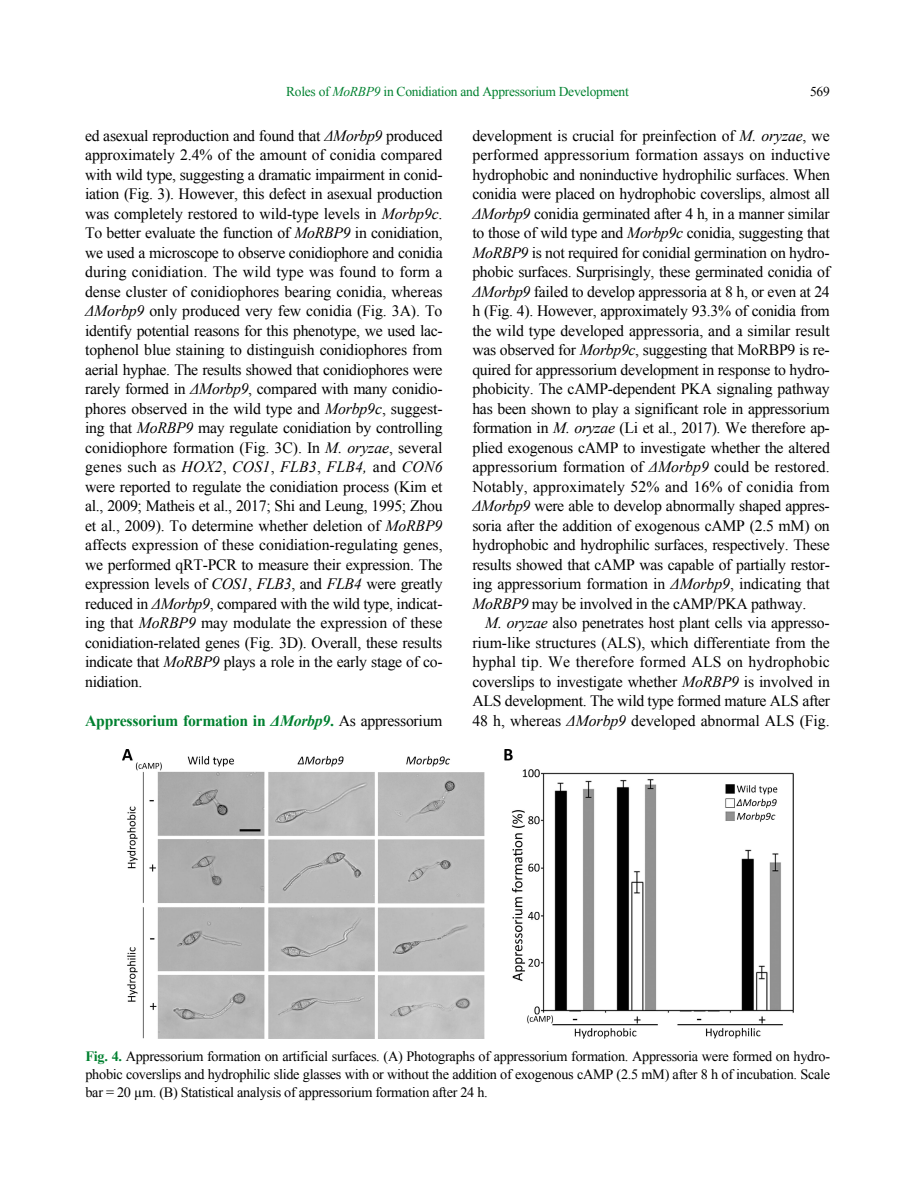
<style>
.page{position:relative;width:915px;height:1191px;background:#fff}
.page>*{position:absolute;margin:0;border:0;box-sizing:border-box;transform-origin:0 0}
.t1{font:15.75px/19.5px "Times New Roman";letter-spacing:-.02em;color:#000;text-align:justify}
.t2{font:700 15.75px "Times New Roman";letter-spacing:-.02em;color:#008130}
.t3{font:14.25px/18px "Times New Roman";letter-spacing:-.02em;color:#000;text-align:justify}
.t4{font:13.5px "Times New Roman";letter-spacing:-.02em;color:#008130}
.t5{font:13.5px "Times New Roman";color:#000}
.s1{font-style:italic}
.s2{font-weight:400;color:#000}
.s3{font-weight:700;color:#008130}
</style>
<div class="page">
<img style="left:122px;top:749px;width:670px;height:289px">
<p class="t4" style="left:286px;top:83px;width:344px">Roles of <span class="s1">MoRBP9</span> in Conidiation and Appressorium Development</p>
<p class="t5" style="left:809px;top:83px;width:21px">569</p>
<p class="t1" style="left:85px;top:125px;width:359px">ed asexual reproduction and found that <span class="s1">ΔMorbp9</span> produced approximately 2.4% of the amount of conidia compared with wild type, suggesting a dramatic impairment in conid&shy;iation (Fig. 3). However, this defect in asexual production was completely restored to wild-type levels in <span class="s1">Morbp9c</span>.<br>To better evaluate the function of <span class="s1">MoRBP9</span> in conidiation, we used a microscope to observe conidiophore and conidia during conidiation. The wild type was found to form a dense cluster of conidiophores bearing conidia, whereas <span class="s1">ΔMorbp9</span> only produced very few conidia (Fig. 3A). To identify potential reasons for this phenotype, we used lac&shy;tophenol blue staining to distinguish conidiophores from aerial hyphae. The results showed that conidiophores were rarely formed in <span class="s1">ΔMorbp9</span>, compared with many conidio&shy;phores observed in the wild type and <span class="s1">Morbp9c</span>, suggest&shy;ing that <span class="s1">MoRBP9</span> may regulate conidiation by controlling conidiophore formation (Fig. 3C). In <span class="s1">M. oryzae</span>, several genes such as <span class="s1">HOX2</span>, <span class="s1">COS1</span>, <span class="s1">FLB3</span>, <span class="s1">FLB4,</span> and <span class="s1">CON6 </span>were reported to regulate the conidiation process (Kim et al., 2009; Matheis et al., 2017; Shi and Leung, 1995; Zhou et al., 2009). To determine whether deletion of <span class="s1">MoRBP9 </span>affects expression of these conidiation-regulating genes, we performed qRT-PCR to measure their expression. The expression levels of <span class="s1">COS1</span>, <span class="s1">FLB3</span>, and <span class="s1">FLB4</span> were greatly reduced in <span class="s1">ΔMorbp9</span>, compared with the wild type, indicat&shy;ing that <span class="s1">MoRBP9</span> may modulate the expression of these conidiation-related genes (Fig. 3D). Overall, these results indicate that <span class="s1">MoRBP9</span> plays a role in the early stage of co&shy;nidiation.</p>
<p class="t2" style="left:85px;top:709px;width:359px">Appressorium formation in <span class="s1">ΔMorbp9</span>. <span class="s2">As appressorium</span></p>
<p class="t1" style="left:472px;top:125px;width:359px">development is crucial for preinfection of <span class="s1">M. oryzae</span>, we performed appressorium formation assays on inductive hydrophobic and noninductive hydrophilic surfaces. When conidia were placed on hydrophobic coverslips, almost all <span class="s1">ΔMorbp9</span> conidia germinated after 4 h, in a manner similar to those of wild type and <span class="s1">Morbp9c</span> conidia, suggesting that <span class="s1">MoRBP9</span> is not required for conidial germination on hydro&shy;phobic surfaces. Surprisingly, these germinated conidia of <span class="s1">ΔMorbp9</span> failed to develop appressoria at 8 h, or even at 24 h (Fig. 4). However, approximately 93.3% of conidia from the wild type developed appressoria, and a similar result was observed for <span class="s1">Morbp9c</span>, suggesting that MoRBP9 is re&shy;quired for appressorium development in response to hydro&shy;phobicity. The cAMP-dependent PKA signaling pathway has been shown to play a significant role in appressorium formation in <span class="s1">M. oryzae</span> (Li et al., 2017). We therefore ap&shy;plied exogenous cAMP to investigate whether the altered appressorium formation of <span class="s1">ΔMorbp9</span> could be restored.<br>Notably, approximately 52% and 16% of conidia from <span class="s1">ΔMorbp9</span> were able to develop abnormally shaped appres&shy;soria after the addition of exogenous cAMP (2.5 mM) on hydrophobic and hydrophilic surfaces, respectively. These results showed that cAMP was capable of partially restor&shy;ing appressorium formation in <span class="s1">ΔMorbp9</span>, indicating that <span class="s1">MoRBP9</span> may be involved in the cAMP/PKA pathway.</p>
<p class="t1" style="left:472px;top:613px;width:359px;text-indent:13px"><span class="s1">M. oryzae</span> also penetrates host plant cells via appresso&shy;rium-like structures (ALS), which differentiate from the hyphal tip. We therefore formed ALS on hydrophobic coverslips to investigate whether <span class="s1">MoRBP9</span> is involved in ALS development. The wild type formed mature ALS after 48 h, whereas <span class="s1">ΔMorbp9</span> developed abnormal ALS (Fig.</p>
<p class="t3" style="left:85px;top:1046px;width:746px"><span class="s3">Fig. 4.</span> Appressorium formation on artificial surfaces. (A) Photographs of appressorium formation. Appressoria were formed on hydro&shy;phobic coverslips and hydrophilic slide glasses with or without the addition of exogenous cAMP (2.5 mM) after 8 h of incubation. Scale bar = 20 µm. (B) Statistical analysis of appressorium formation after 24 h.</p>
</div>
